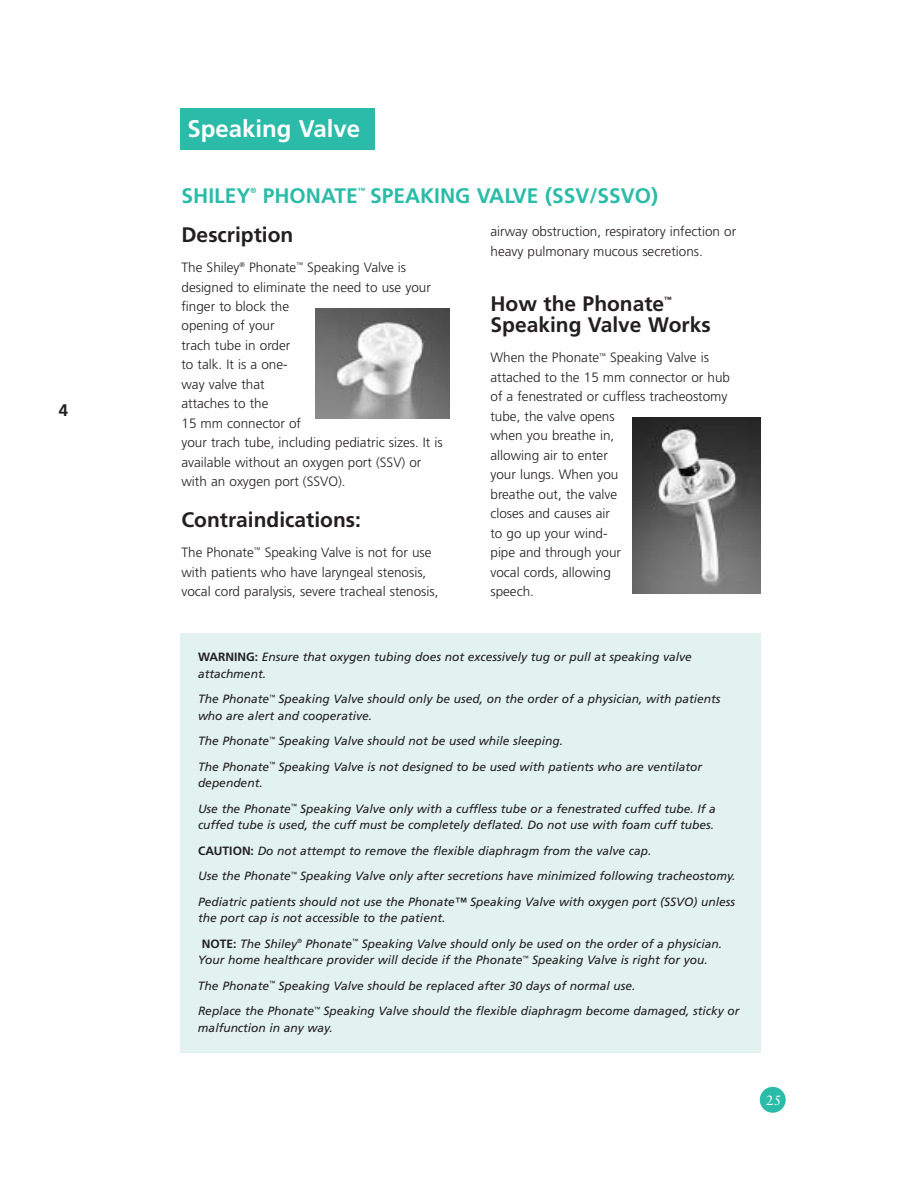
<style>
.page{position:relative;width:918px;height:1188px;background:#fff}
.page>*{position:absolute;margin:0;border:0;box-sizing:border-box;transform-origin:0 0}
.t1{font:700 24px "Frutiger";color:#fff}
.t2{font:700 21px "Frutiger";color:#231f20}
.t3{font:700 21px "Frutiger";color:#2abca8}
.t4{font:700 16.8px "Frutiger";color:#231f20}
.t5{font:300 13.5px/19.5px "Frutiger";color:#231f20}
.t6{font:13.5px "Sabon";color:#fff}
.t7{font:italic 12px/25.5px "Frutiger";color:#231f20}
.t8{font:700 7.5px "Frutiger";color:#2abca8}
.t9{font:700 7.5px "Frutiger";color:#231f20}
.s1{font-weight:700;font-style:normal}
</style>
<div class="page">
<div style="left:760px;top:1087px;width:26px;height:26px;background:#2abca8;border-radius:50%"></div>
<div style="left:180px;top:108px;width:195px;height:42px;background:#2abca8"></div>
<div style="left:180px;top:633px;width:580px;height:420px;background:#e2f3ef"></div>
<img style="left:315px;top:309px;width:135px;height:109px">
<img style="left:632px;top:417px;width:128px;height:177px">
<h3 class="t4" style="left:59px;top:403px;width:11px">4</h3>
<h1 class="t1" style="left:188px;top:119px;width:174px">Speaking Valve</h1>
<h2 class="t3" style="left:182px;top:187px;width:70px">SHILEY</h2>
<p class="t8" style="left:250px;top:188px;width:7px">®</p>
<h2 class="t3" style="left:263px;top:187px;width:97px">PHONATE</h2>
<p class="t8" style="left:358px;top:188px;width:9px">™</p>
<h2 class="t3" style="left:370px;top:187px;width:290px">SPEAKING VALVE (SSV/SSVO)</h2>
<h2 class="t2" style="left:182px;top:226px;width:113px">Description</h2>
<p class="t5" style="left:181px;top:259px;width:263px">The Shiley<sup>®</sup> Phonate<sup>™</sup> Speaking Valve is designed to eliminate the need to use your finger to block the<br>opening of your<br>trach tube in order<br>to talk. It is a one-<br>way valve that<br>attaches to the<br>15 mm connector of<br>your trach tube, including pediatric sizes. It is available without an oxygen port (SSV) or with an oxygen port (SSVO).</p>
<h2 class="t2" style="left:182px;top:511px;width:181px">Contraindications:</h2>
<p class="t5" style="left:181px;top:544px;width:259px">The Phonate<sup>™</sup> Speaking Valve is not for use with patients who have laryngeal stenosis, vocal cord paralysis, severe tracheal stenosis,</p>
<p class="t5" style="left:490px;top:223px;width:247px">airway obstruction, respiratory infection or heavy pulmonary mucous secretions.</p>
<h2 class="t2" style="left:490px;top:296px;width:175px">How the Phonate</h2>
<p class="t9" style="left:664px;top:296px;width:9px">™</p>
<h2 class="t2" style="left:490px;top:317px;width:222px">Speaking Valve Works</h2>
<p class="t5" style="left:490px;top:349px;width:241px">When the Phonate<sup>™</sup> Speaking Valve is attached to the 15 mm connector or hub of a fenestrated or cuffless tracheostomy tube, the valve opens<br>when you breathe in,<br>allowing air to enter<br>your lungs. When you<br>breathe out, the valve<br>closes and causes air<br>to go up your wind-<br>pipe and through your<br>vocal cords, allowing<br>speech.</p>
<p class="t7" style="left:198px;top:650px;width:495px;line-height:16.5px"><span class="s1">WARNING:</span> Ensure that oxygen tubing does not excessively tug or pull at speaking valve attachment.</p>
<p class="t7" style="left:198px;top:692px;width:524px;line-height:16.5px">The Phonate<sup>™</sup> Speaking Valve should only be used, on the order of a physician, with patients who are alert and cooperative.</p>
<p class="t7" style="left:198px;top:729px;width:506px">The Phonate<sup>™</sup> Speaking Valve should not be used while sleeping.<br>The Phonate<sup>™</sup> Speaking Valve is not designed to be used with patients who are ventilator</p>
<p class="t7" style="left:198px;top:771px;width:519px">dependent.<br>Use the Phonate<sup>™</sup> Speaking Valve only with a cuffless tube or a fenestrated cuffed tube. If a</p>
<p class="t7" style="left:198px;top:813px;width:539px">cuffed tube is used, the cuff must be completely deflated. Do not use with foam cuff tubes.<br><span class="s1">CAUTION:</span> Do not attempt to remove the flexible diaphragm from the valve cap.<br>Use the Phonate<sup>™</sup> Speaking Valve only after secretions have minimized following tracheostomy.<br>Pediatric patients should not use the Phonate™ Speaking Valve with oxygen port (SSVO) unless</p>
<p class="t7" style="left:202px;top:906px;width:522px;text-indent:-4px">the port cap is not accessible to the patient.<br><span class="s1">NOTE:</span> The Shiley<sup>®</sup> Phonate<sup>™</sup> Speaking Valve should only be used on the order of a physician.</p>
<p class="t7" style="left:198px;top:948px;width:543px">Your home healthcare provider will decide if the Phonate<sup>™</sup> Speaking Valve is right for you.<br>The Phonate<sup>™</sup> Speaking Valve should be replaced after 30 days of normal use.<br>Replace the Phonate<sup>™</sup> Speaking Valve should the flexible diaphragm become damaged, sticky or</p>
<p class="t7" style="left:198px;top:1016px;width:136px">malfunction in any way.</p>
<p class="t6" style="left:766px;top:1095px;width:17px">25</p>
</div>
